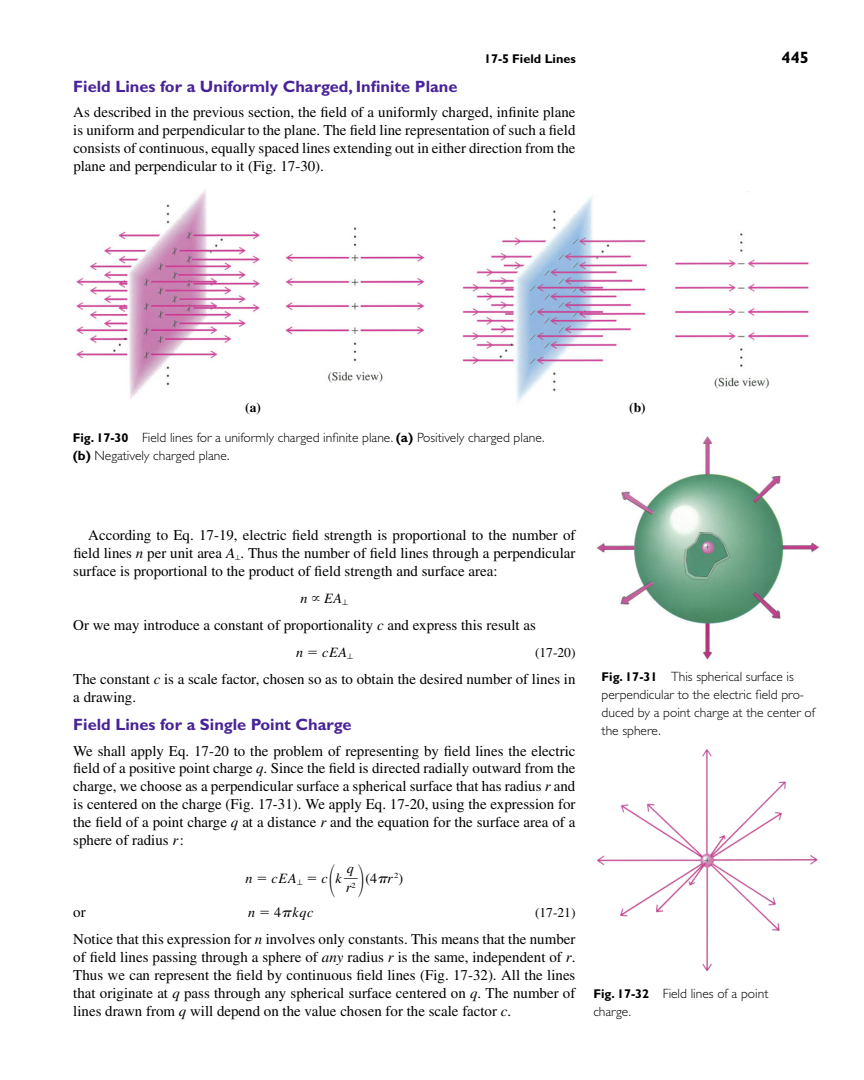
<style>
.page{position:relative;width:864px;height:1080px;background:#fff}
.page>*{position:absolute;margin:0;border:0;box-sizing:border-box;transform-origin:0 0}
.t1{font:700 16.5px "Gill Sans Std";color:#482498}
.t2{font:700 16.5px "Gill Sans Std";color:#000}
.t3{font:15px/18px "Times";color:#000;text-align:justify}
.t4{font:italic 14.25px "Times";letter-spacing:.05em;color:#000}
.t5{font:14.25px "Times";color:#000}
.t6{font:300 13.5px/18px "Gill Sans Std";color:#000}
.t7{font:13.5px "Times";color:#000}
.t8{font:700 13.5px "Times";color:#000}
.t9{font:700 12.75px "Gill Sans Std";color:#000}
.s1{font-weight:700;font-size:12.75px}
.s2{font-weight:700}
.s3{font-style:italic}
.s4{font-style:normal}
</style>
<div class="page">
<img style="left:596px;top:749px;width:222px;height:223px">
<img style="left:76px;top:190px;width:349px;height:209px">
<img style="left:462px;top:197px;width:347px;height:206px">
<img style="left:596px;top:436px;width:223px;height:224px">
<p class="t9" style="left:484px;top:53px;width:93px">17-5 Field Lines</p>
<p class="t2" style="left:782px;top:51px;width:29px">445</p>
<p class="t1" style="left:73px;top:80px;width:386px">Field Lines for a Uniformly Charged, Infinite Plane</p>
<p class="t3" style="left:73px;top:105px;width:504px">As described in the previous section, the field of a uniformly charged, infinite plane is uniform and perpendicular to the plane. The field line representation of such a field consists of continuous, equally spaced lines extending out in either direction from the plane and perpendicular to it (Fig. 17-30).</p>
<p class="t8" style="left:245px;top:403px;width:17px">(a)</p>
<p class="t8" style="left:629px;top:403px;width:18px">(b)</p>
<p class="t6" style="left:73px;top:430px;width:473px"><span class="s1">Fig. 17-30</span> Field lines for a uniformly charged infinite plane. <span class="s2">(a)</span> Positively charged plane. <span class="s2">(b)</span> Negatively charged plane.</p>
<p class="t3" style="left:73px;top:528px;width:504px;text-indent:15px">According to Eq. 17-19, electric field strength is proportional to the number of field lines <span class="s3">n</span> per unit area <span class="s3">A</span>⊥. Thus the number of field lines through a perpendicular surface is proportional to the product of field strength and surface area:</p>
<p class="t4" style="left:301px;top:593px;width:49px">n EA⊥</p>
<p class="t3" style="left:73px;top:617px;width:464px">Or we may introduce a constant of proportionality <span class="s3">c</span> and express this result as</p>
<p class="t4" style="left:296px;top:647px;width:9px">n</p>
<p class="t4" style="left:322px;top:647px;width:32px">cEA⊥</p>
<p class="t7" style="left:535px;top:648px;width:42px">(17-20)</p>
<p class="t3" style="left:73px;top:671px;width:504px">The constant <span class="s3">c</span> is a scale factor, chosen so as to obtain the desired number of lines in a drawing.</p>
<p class="t1" style="left:73px;top:718px;width:280px">Field Lines for a Single Point Charge</p>
<p class="t3" style="left:73px;top:743px;width:504px">We shall apply Eq. 17-20 to the problem of representing by field lines the electric field of a positive point charge <span class="s3">q</span>. Since the field is directed radially outward from the charge, we choose as a perpendicular surface a spherical surface that has radius <span class="s3">r</span> and is centered on the charge (Fig. 17-31). We apply Eq. 17-20, using the expression for the field of a point charge <span class="s3">q</span> at a distance <span class="s3">r</span> and the equation for the surface area of a sphere of radius <span class="s3">r</span>:</p>
<p class="t4" style="left:246px;top:873px;width:9px">n</p>
<p class="t4" style="left:272px;top:873px;width:32px">cEA⊥</p>
<p class="t4" style="left:322px;top:873px;width:22px">c k</p>
<p class="t4" style="left:346px;top:883px;width:7px">r</p>
<p class="t4" style="left:347px;top:863px;width:9px">q</p>
<p class="t5" style="left:351px;top:873px;width:53px"><sub>2</sub> (4 <span class="s3">r</span><sup>2</sup>)</p>
<p class="t3" style="left:73px;top:904px;width:14px">or</p>
<p class="t4" style="left:248px;top:907px;width:9px">n</p>
<p class="t4" style="left:274px;top:907px;width:41px"><span class="s4">4</span> kqc</p>
<p class="t7" style="left:535px;top:908px;width:42px">(17-21)</p>
<p class="t3" style="left:73px;top:931px;width:504px">Notice that this expression for <span class="s3">n</span> involves only constants. This means that the number of field lines passing through a sphere of <span class="s3">any</span> radius <span class="s3">r</span> is the same, independent of <span class="s3">r</span>.<br>Thus we can represent the field by continuous field lines (Fig. 17-32). All the lines that originate at <span class="s3">q</span> pass through any spherical surface centered on <span class="s3">q</span>. The number of lines drawn from <span class="s3">q</span> will depend on the value chosen for the scale factor <span class="s3">c</span>.</p>
<p class="t6" style="left:602px;top:669px;width:215px"><span class="s1">Fig. 17-31</span> This spherical surface is perpendicular to the electric field pro&shy;duced by a point charge at the center of the sphere.</p>
<p class="t6" style="left:593px;top:986px;width:177px"><span class="s1">Fig. 17-32</span> Field lines of a point charge.</p>
</div>
